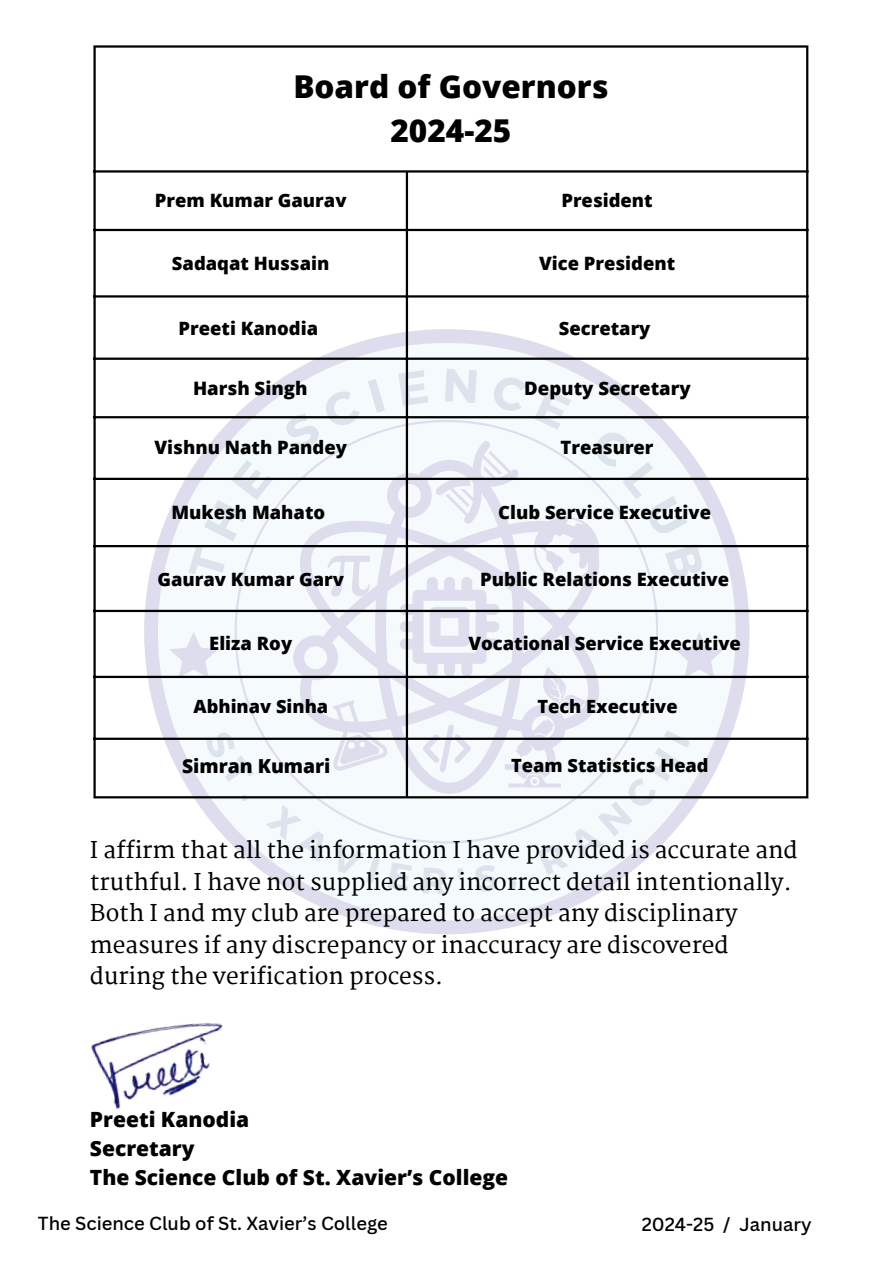
<style>
.page{position:relative;width:894px;height:1264px;background:#fff}
.page>*{position:absolute;margin:0;border:0;box-sizing:border-box;transform-origin:0 0}
.t1{font:800 31.5px/43.8px "Open Sans";color:#000;text-align:center}
.t2{font:600 22.65px/31.5px "Martel";color:#000}
.t3{font:800 21px/29.2px "Open Sans";color:#000}
.t4{font:800 19.35px "Open Sans";color:#000}
.t5{font:800 18.6px "Open Sans";color:#000}
.t6{font:800 18.45px "Open Sans";color:#000}
.t7{font:500 18.45px "Canva Sans";color:#000}
.t8{font:500 18.3px "Canva Sans";color:#000}
.t9{font:800 18.15px "Open Sans";color:#000}
</style>
<div class="page">
<div style="left:144px;top:329px;width:605px;height:605px;background:#dedded;border-radius:50%"></div>
<div style="left:158px;top:343px;width:577px;height:577px;background:#f5fbfc;border-radius:50%"></div>
<svg style="left:234px;top:420px;width:423px;height:423px"></svg>
<svg style="left:170px;top:632px;width:47px;height:43px"></svg>
<svg style="left:293px;top:460px;width:311px;height:333px"></svg>
<svg style="left:326px;top:555px;width:44px;height:45px"></svg>
<svg style="left:316px;top:694px;width:73px;height:79px"></svg>
<svg style="left:422px;top:724px;width:49px;height:48px"></svg>
<hr style="left:93px;top:48px;width:3px;height:748px;background:#000">
<hr style="left:405px;top:172px;width:3px;height:624px;background:#000">
<hr style="left:805px;top:48px;width:3px;height:748px;background:#000">
<hr style="left:93px;top:45px;width:715px;height:3px;background:#000">
<hr style="left:93px;top:170px;width:715px;height:2px;background:#000">
<hr style="left:93px;top:229px;width:715px;height:2px;background:#000">
<hr style="left:93px;top:295px;width:715px;height:2px;background:#000">
<hr style="left:93px;top:357px;width:715px;height:3px;background:#000">
<hr style="left:93px;top:416px;width:715px;height:2px;background:#000">
<hr style="left:93px;top:478px;width:715px;height:2px;background:#000">
<hr style="left:93px;top:545px;width:715px;height:2px;background:#000">
<hr style="left:93px;top:610px;width:715px;height:2px;background:#000">
<hr style="left:93px;top:675px;width:715px;height:3px;background:#000">
<hr style="left:93px;top:737px;width:715px;height:3px;background:#000">
<hr style="left:93px;top:796px;width:715px;height:2px;background:#000">
<img style="left:91px;top:1023px;width:132px;height:86px">
<svg style="left:188px;top:459px;width:85px;height:123px"></svg>
<svg style="left:280px;top:380px;width:105px;height:74px"></svg>
<svg style="left:405px;top:369px;width:4px;height:37px"></svg>
<svg style="left:435px;top:368px;width:270px;height:214px"></svg>
<svg style="left:203px;top:728px;width:51px;height:74px"></svg>
<svg style="left:265px;top:804px;width:115px;height:79px"></svg>
<svg style="left:504px;top:631px;width:219px;height:258px"></svg>
<h1 class="t1" style="left:293px;top:64px;width:316px">Board of Governors<br>2024-25</h1>
<p class="t6" style="left:155px;top:188px;width:193px">Prem Kumar Gaurav</p>
<p class="t6" style="left:561px;top:188px;width:93px">President</p>
<p class="t6" style="left:172px;top:251px;width:159px">Sadaqat Hussain</p>
<p class="t6" style="left:539px;top:251px;width:138px">Vice President</p>
<p class="t6" style="left:178px;top:315px;width:141px">Preeti Kanodia</p>
<p class="t6" style="left:558px;top:315px;width:93px">Secretary</p>
<p class="t5" style="left:193px;top:375px;width:116px">Harsh Singh</p>
<p class="t5" style="left:524px;top:375px;width:168px">Deputy Secretary</p>
<p class="t6" style="left:154px;top:434px;width:194px">Vishnu Nath Pandey</p>
<p class="t6" style="left:560px;top:434px;width:94px">Treasurer</p>
<p class="t6" style="left:171px;top:499px;width:155px">Mukesh Mahato</p>
<p class="t6" style="left:498px;top:499px;width:214px">Club Service Executive</p>
<p class="t6" style="left:157px;top:566px;width:188px">Gaurav Kumar Garv</p>
<p class="t6" style="left:480px;top:566px;width:250px">Public Relations Executive</p>
<p class="t6" style="left:209px;top:630px;width:84px">Eliza Roy</p>
<p class="t6" style="left:468px;top:630px;width:274px">Vocational Service Executive</p>
<p class="t9" style="left:193px;top:693px;width:136px">Abhinav Sinha</p>
<p class="t4" style="left:182px;top:752px;width:150px">Simran Kumari</p>
<p class="t9" style="left:537px;top:693px;width:142px">Tech Executive</p>
<p class="t9" style="left:511px;top:753px;width:199px">Team Statistics Head</p>
<p class="t2" style="left:90px;top:834px;width:709px">I affirm that all the information I have provided is accurate and truthful. I have not supplied any incorrect detail intentionally.<br>Both I and my club are prepared to accept any disciplinary measures if any discrepancy or inaccuracy are discovered during the verification process.</p>
<p class="t3" style="left:90px;top:1104px;width:419px">Preeti Kanodia<br>Secretary<br>The Science Club of St. Xavier’s College</p>
<p class="t8" style="left:38px;top:1209px;width:351px">The Science Club of St. Xavier’s College</p>
<p class="t7" style="left:641px;top:1211px;width:171px">2024-25 / January</p>
</div>
